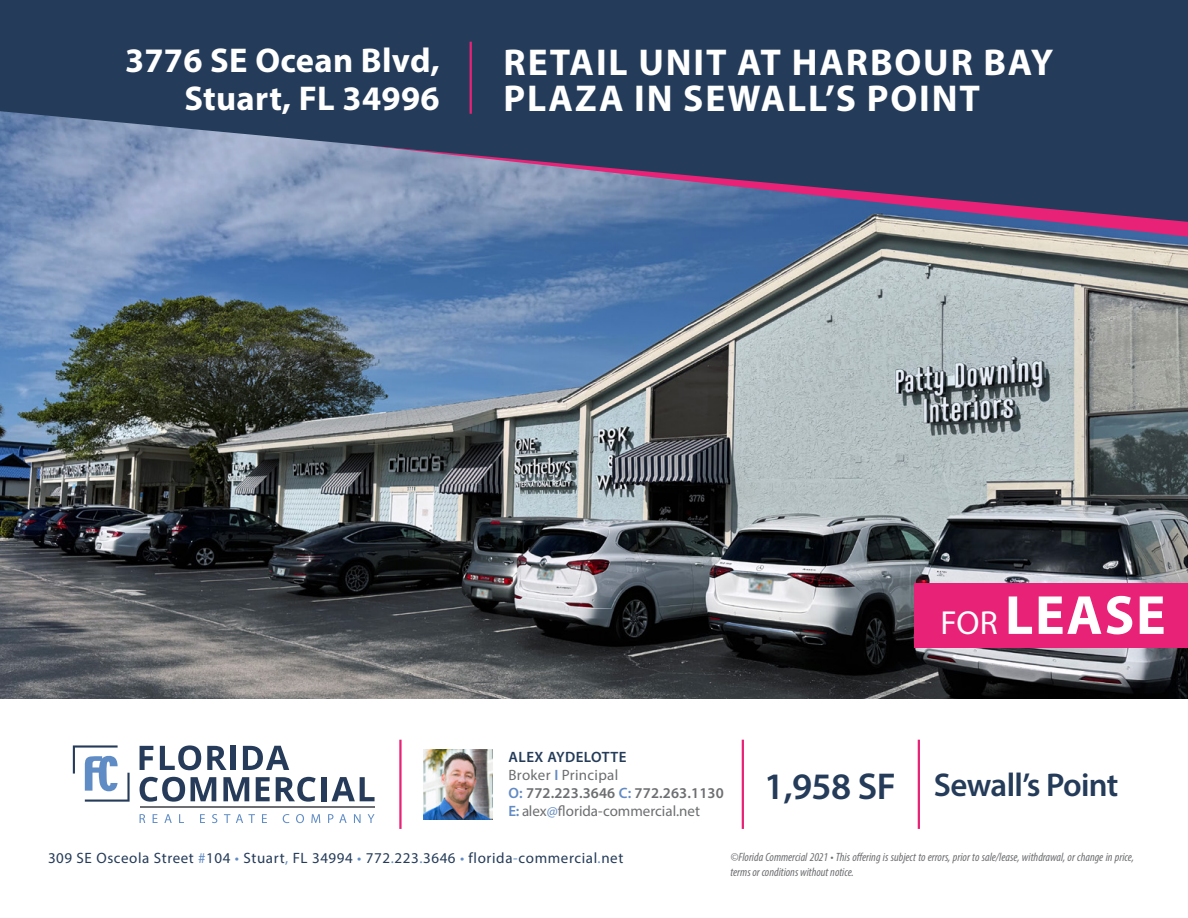
<style>
.page{position:relative;width:1188px;height:918px;background:#fff}
.page>*{position:absolute;margin:0;border:0;box-sizing:border-box;transform-origin:0 0}
.t1{font:700 55.5px "Myriad Pro";letter-spacing:.03em;color:#fff}
.t2{font:700 37.5px/36px "Myriad Pro";letter-spacing:.05em;color:#fff}
.t3{font:700 34.5px/37.5px "Myriad Pro";letter-spacing:.01em;color:#fff;text-align:right}
.t4{font:33.45px "Myriad Pro";color:#fff}
.t5{font:600 33px "Myriad Pro";letter-spacing:-.02em;color:#243b59}
.t6{font:15px/18px "Myriad Pro";color:#6d6e71}
.t7{font:15px "Myriad Pro";letter-spacing:.04em;color:#243b59}
.t8{font:italic condensed 12px/15px "Myriad Pro";color:#6d6e71}
.s1{font-weight:600;color:#243b59}
.s2{font-weight:600;color:#628bc4}
.s3{font-weight:600}
.s4{color:#628bc4}
.s5{font-size:37.5px}
</style>
<div class="page">
<img style="left:0;top:222px;width:1188px;height:477px">
<svg style="left:366px;top:222px;width:822px;height:15px;background:#717ba2"></svg>
<svg style="left:0;top:0;width:1188px;height:222px;background:#3c4f6f"></svg>
<div style="left:914px;top:584px;width:274px;height:64px;background:#e82276"></div>
<hr style="left:470px;top:42px;width:2px;height:72px;background:#e82276">
<svg style="left:140px;top:746px;width:13px;height:24px"></svg>
<svg style="left:160px;top:745px;width:41px;height:25px"></svg>
<svg style="left:207px;top:746px;width:20px;height:24px"></svg>
<div style="left:231px;top:746px;width:5px;height:24px;background:#253b59"></div>
<svg style="left:243px;top:746px;width:46px;height:24px"></svg>
<svg style="left:140px;top:777px;width:45px;height:25px"></svg>
<svg style="left:191px;top:777px;width:25px;height:24px"></svg>
<svg style="left:223px;top:777px;width:26px;height:24px"></svg>
<svg style="left:256px;top:777px;width:14px;height:24px"></svg>
<svg style="left:276px;top:777px;width:40px;height:25px"></svg>
<div style="left:322px;top:777px;width:5px;height:24px;background:#253b59"></div>
<svg style="left:332px;top:777px;width:43px;height:24px"></svg>
<svg style="left:140px;top:814px;width:5px;height:9px"></svg>
<svg style="left:153px;top:814px;width:5px;height:9px"></svg>
<svg style="left:164px;top:814px;width:8px;height:9px"></svg>
<svg style="left:179px;top:814px;width:5px;height:9px"></svg>
<svg style="left:200px;top:814px;width:5px;height:9px"></svg>
<svg style="left:212px;top:814px;width:5px;height:9px"></svg>
<svg style="left:224px;top:814px;width:6px;height:9px"></svg>
<svg style="left:236px;top:814px;width:19px;height:9px"></svg>
<svg style="left:262px;top:814px;width:5px;height:9px"></svg>
<svg style="left:283px;top:814px;width:6px;height:9px"></svg>
<svg style="left:296px;top:814px;width:8px;height:9px"></svg>
<svg style="left:311px;top:814px;width:9px;height:9px"></svg>
<svg style="left:328px;top:814px;width:5px;height:9px"></svg>
<svg style="left:339px;top:814px;width:8px;height:9px"></svg>
<svg style="left:354px;top:814px;width:7px;height:9px"></svg>
<svg style="left:368px;top:814px;width:7px;height:9px"></svg>
<hr style="left:140px;top:807px;width:235px;height:1px;background:#6d6e71">
<svg style="left:73px;top:745px;width:57px;height:57px"></svg>
<hr style="left:399px;top:740px;width:3px;height:89px;background:#e82276">
<hr style="left:742px;top:740px;width:2px;height:89px;background:#e82276">
<hr style="left:918px;top:740px;width:2px;height:89px;background:#e82276">
<img style="left:424px;top:750px;width:68px;height:69px">
<h3 class="t3" style="left:125px;top:41px;width:316px">3776 SE Ocean Blvd,<br>Stuart, FL 34996</h3>
<h2 class="t2" style="left:504px;top:43px;width:551px">RETAIL UNIT AT HARBOUR BAY<br>PLAZA IN SEWALL’S POINT</h2>
<h3 class="t4" style="left:940px;top:602px;width:59px">FOR</h3>
<h1 class="t1" style="left:1005px;top:579px;width:162px">LEASE</h1>
<p class="t6" style="left:509px;top:748px;width:217px"><span class="s1">ALEX AYDELOTTE<br></span>Broker <span class="s2">I</span> Principal<br><span class="s2">O:</span> <span class="s3">772.223.3646</span> <span class="s2">C:</span> <span class="s3">772.263.1130<br></span><span class="s2">E:</span> alex<span class="s4">@</span>florida-commercial.net</p>
<h3 class="t5" style="left:764px;top:764px;width:356px"><span class="s5">1,958 SF</span> Sewall’s Point</h3>
<p class="t7" style="left:48px;top:848px;width:577px">309 SE Osceola Street <span class="s4">#</span>104 <span class="s4">•</span> Stuart<span class="s4">,</span> FL 34994 <span class="s4">•</span> 772<span class="s4">.</span>223<span class="s4">.</span>3646 <span class="s4">•</span> florida<span class="s4">-</span>commercial<span class="s4">.</span>net</p>
<p class="t8" style="left:730px;top:849px;width:405px">©Florida Commercial 2021 • This offering is subject to errors, prior to sale/lease, withdrawal, or change in price, terms or conditions without notice.</p>
</div>
